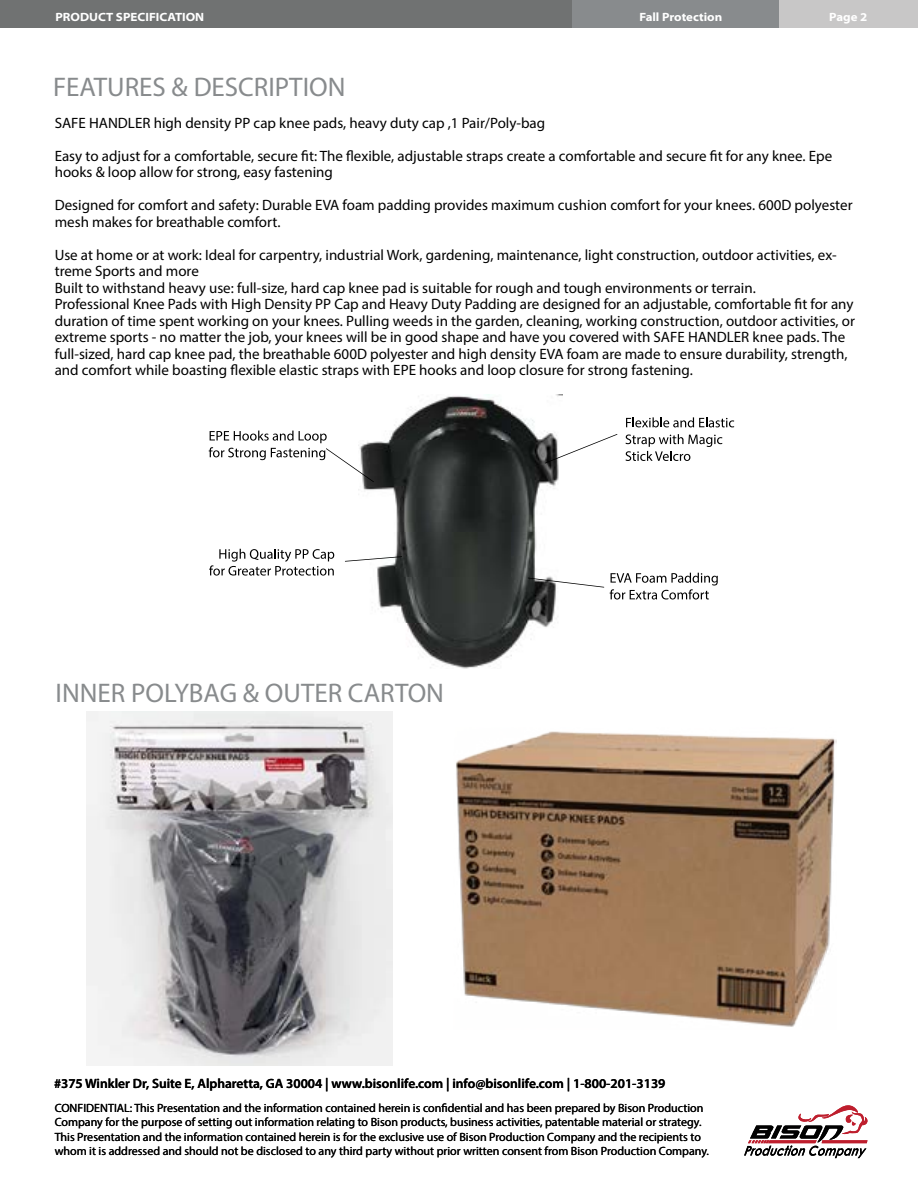
<style>
.page{position:relative;width:918px;height:1188px;background:#fff}
.page>*{position:absolute;margin:0;border:0;box-sizing:border-box;transform-origin:0 0}
.t1{font:27px "Myriad Pro";color:#888b8d}
.t2{font:15px/16.5px "Myriad Pro";color:#000}
.t3{font:600 13.5px "Myriad Pro";color:#000}
.t4{font:12px/14.4px "Myriad Pro";color:#000}
.t5{font:700 semi-expanded 12px "Myriad Pro";color:#fff}
</style>
<div class="page">
<div style="left:764px;top:0;width:154px;height:28px;background:#c8c7c7"></div>
<div style="left:502px;top:0;width:277px;height:28px;background:#888b8d"></div>
<div style="left:0;top:0;width:572px;height:28px;background:#707272"></div>
<svg style="left:744px;top:1105px;width:124px;height:53px"></svg>
<img style="left:456px;top:731px;width:380px;height:296px">
<img style="left:86px;top:712px;width:307px;height:354px">
<img style="left:358px;top:395px;width:204px;height:274px">
<svg style="left:610px;top:573px;width:108px;height:27px"></svg>
<svg style="left:345px;top:556px;width:57px;height:6px"></svg>
<svg style="left:528px;top:578px;width:76px;height:10px"></svg>
<svg style="left:209px;top:549px;width:125px;height:27px"></svg>
<svg style="left:626px;top:417px;width:108px;height:10px"></svg>
<svg style="left:626px;top:434px;width:96px;height:27px"></svg>
<svg style="left:545px;top:434px;width:72px;height:29px"></svg>
<svg style="left:209px;top:431px;width:165px;height:51px"></svg>
<p class="t5" style="left:55px;top:10px;width:150px">PRODUCT SPECIFICATION</p>
<h1 class="t1" style="left:53px;top:70px;width:294px">FEATURES &amp; DESCRIPTION</h1>
<p class="t5" style="left:639px;top:10px;width:84px">Fall Protection</p>
<p class="t5" style="left:829px;top:10px;width:40px">Page 2</p>
<p class="t2" style="left:55px;top:114px;width:492px">SAFE HANDLER high density PP cap knee pads, heavy duty cap ,1 Pair/Poly-bag</p>
<p class="t2" style="left:55px;top:147px;width:779px">Easy to adjust for a comfortable, secure fit: The flexible, adjustable straps create a comfortable and secure fit for any knee. Epe hooks &amp; loop allow for strong, easy fastening</p>
<p class="t2" style="left:55px;top:197px;width:799px">Designed for comfort and safety: Durable EVA foam padding provides maximum cushion comfort for your knees. 600D polyester mesh makes for breathable comfort.</p>
<p class="t2" style="left:55px;top:246px;width:802px">Use at home or at work: Ideal for carpentry, industrial Work, gardening, maintenance, light construction, outdoor activities, ex&shy;treme Sports and more<br>Built to withstand heavy use: full-size, hard cap knee pad is suitable for rough and tough environments or terrain.<br>Professional Knee Pads with High Density PP Cap and Heavy Duty Padding are designed for an adjustable, comfortable fit for any duration of time spent working on your knees. Pulling weeds in the garden, cleaning, working construction, outdoor activities, or extreme sports - no matter the job, your knees will be in good shape and have you covered with SAFE HANDLER knee pads. The full-sized, hard cap knee pad, the breathable 600D polyester and high density EVA foam are made to ensure durability, strength, and comfort while boasting flexible elastic straps with EPE hooks and loop closure for strong fastening.</p>
<h1 class="t1" style="left:56px;top:676px;width:390px">INNER POLYBAG &amp; OUTER CARTON</h1>
<p class="t3" style="left:54px;top:1075px;width:613px">#375 Winkler Dr, Suite E, Alpharetta, GA 30004 | www.bisonlife.com | info@bisonlife.com | 1-800-201-3139</p>
<p class="t4" style="left:55px;top:1100px;width:656px">CONFIDENTIAL: This Presentation and the information contained herein is confidential and has been prepared by Bison Production Company for the purpose of setting out information relating to Bison products, business activities, patentable material or strategy.<br>This Presentation and the information contained herein is for the exclusive use of Bison Production Company and the recipients to whom it is addressed and should not be disclosed to any third party without prior written consent from Bison Production Company.</p>
</div>
